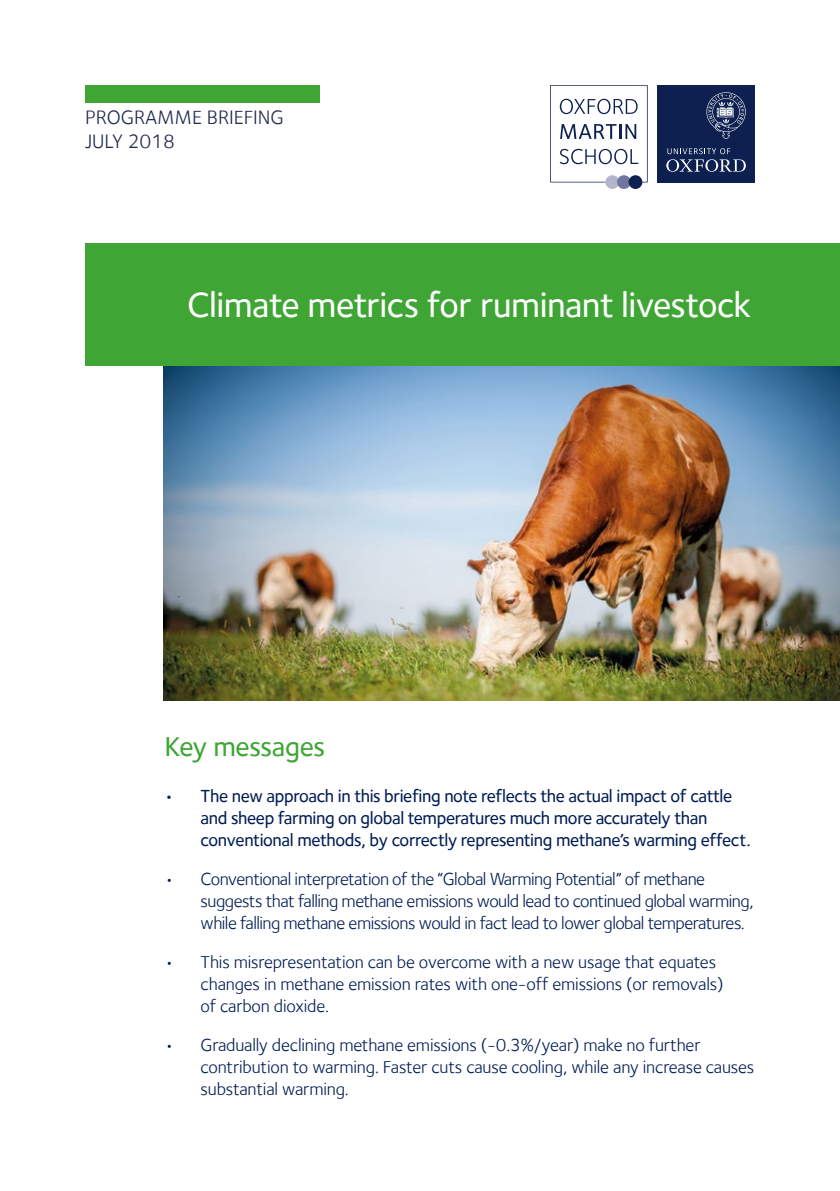
<style>
.page{position:relative;width:840px;height:1191px;background:#fff}
.page>*{position:absolute;margin:0;border:0;box-sizing:border-box;transform-origin:0 0}
.t1{font:500 36px "Foundry Sterling";letter-spacing:-.015em;color:#fff}
.t2{font:500 28px "Foundry Sterling";letter-spacing:-.015em;color:#3fa535}
.t3{font:20px/24px "Foundry Sterling";color:#1f284d}
.t4{font:18px/22px "Foundry Sterling";letter-spacing:-.015em;color:#001c54}
.t5{font:500 18px/22px "Foundry Sterling";letter-spacing:-.02em;color:#001c54}
</style>
<div class="page">
<img style="left:163px;top:365px;width:676px;height:335px">
<div style="left:85px;top:85px;width:234px;height:18px;background:#3fa535"></div>
<div style="left:657px;top:85px;width:97px;height:97px;background:#0e2050"></div>
<svg style="left:666px;top:148px;width:79px;height:24px"></svg>
<svg style="left:706px;top:92px;width:39px;height:47px"></svg>
<div style="left:605px;top:175px;width:14px;height:14px;background:#b3b5ce;border-radius:50%"></div>
<div style="left:616px;top:175px;width:14px;height:14px;background:#71769e;border-radius:50%"></div>
<div style="left:628px;top:175px;width:14px;height:14px;background:#0e2050;border-radius:50%"></div>
<svg style="left:550px;top:85px;width:97px;height:97px"></svg>
<div style="left:85px;top:243px;width:754px;height:122px;background:#3fa535"></div>
<p class="t3" style="left:85px;top:106px;width:200px">PROGRAMME BRIEFING<br>JULY 2018</p>
<h1 class="t1" style="left:187px;top:284px;width:565px">Climate metrics for ruminant livestock</h1>
<h2 class="t2" style="left:164px;top:730px;width:162px">Key messages</h2>
<p class="t5" style="left:200px;top:784px;width:551px;text-indent:-36px">• The new approach in this briefing note reflects the actual impact of cattle and sheep farming on global temperatures much more accurately than conventional methods, by correctly representing methane’s warming effect.</p>
<p class="t4" style="left:200px;top:867px;width:554px;text-indent:-36px">• Conventional interpretation of the “Global Warming Potential” of methane suggests that falling methane emissions would lead to continued global warming, while falling methane emissions would in fact lead to lower global temperatures.</p>
<p class="t4" style="left:200px;top:950px;width:524px;text-indent:-36px">• This misrepresentation can be overcome with a new usage that equates changes in methane emission rates with one-off emissions (or removals) of carbon dioxide.</p>
<p class="t4" style="left:200px;top:1033px;width:555px;text-indent:-36px">• Gradually declining methane emissions (-0.3%/year) make no further contribution to warming. Faster cuts cause cooling, while any increase causes substantial warming.</p>
</div>
